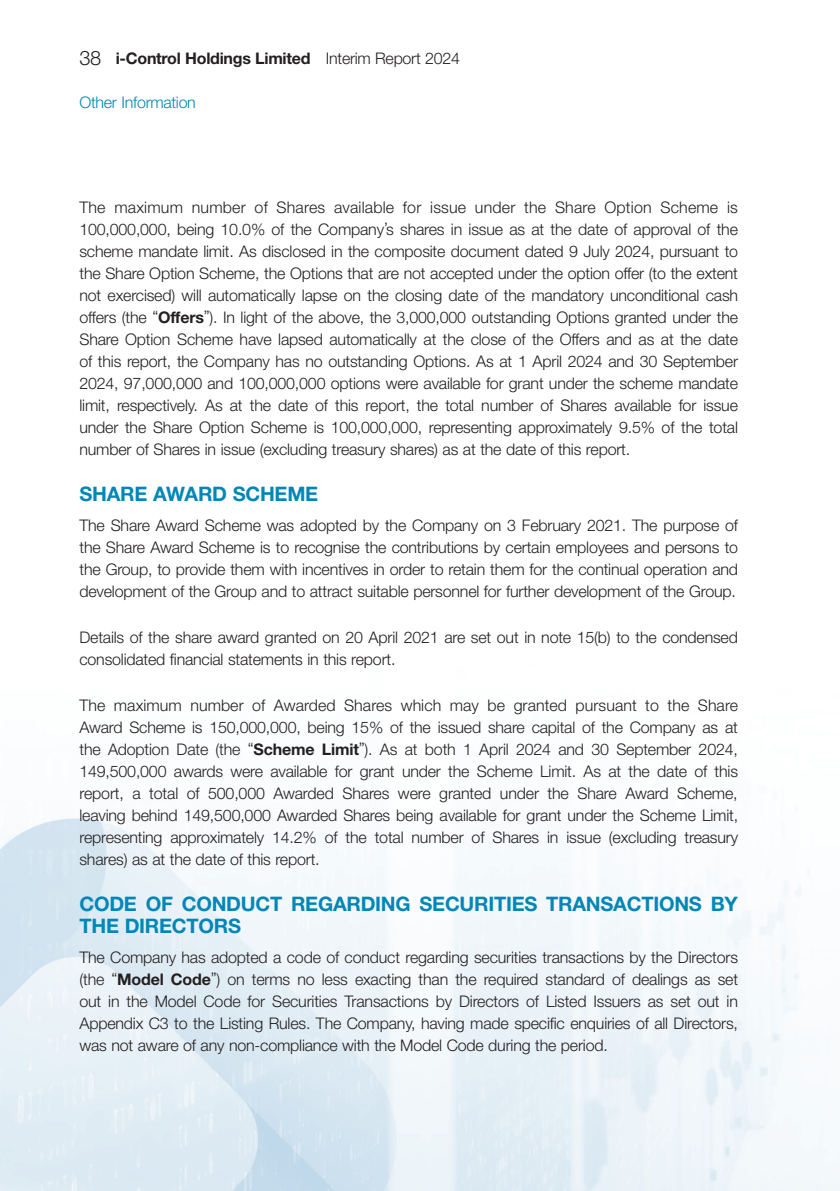
<style>
.page{position:relative;width:840px;height:1191px;background:#fff}
.page>*{position:absolute;margin:0;border:0;box-sizing:border-box;transform-origin:0 0}
.t1{font:700 20px/22px "Helvetica Neue LT Std";letter-spacing:-.01em;color:#0086b7}
.t2{font:300 16px/22px "Helvetica Neue LT Std";letter-spacing:-.01em;color:#231f20;text-align:justify}
.t3{font:700 16px "Helvetica Neue LT Std";letter-spacing:-.015em;color:#231f20}
.t4{font:300 16px "Helvetica Neue LT Std";letter-spacing:-.02em;color:#0086b7}
.s1{font-weight:300;font-size:20px}
.s2{font-weight:300}
.s3{font-weight:700}
</style>
<div class="page">
<img style="left:0;top:818px;width:839px;height:373px">
<p class="t3" style="left:79px;top:48px;width:381px"><span class="s1">38</span> i-Control Holdings Limited <span class="s2">Interim Report 2024</span></p>
<p class="t4" style="left:79px;top:92px;width:118px">Other Information</p>
<p class="t2" style="left:79px;top:196px;width:659px">The maximum number of Shares available for issue under the Share Option Scheme is 100,000,000, being 10.0% of the Company’s shares in issue as at the date of approval of the scheme mandate limit. As disclosed in the composite document dated 9 July 2024, pursuant to the Share Option Scheme, the Options that are not accepted under the option offer (to the extent not exercised) will automatically lapse on the closing date of the mandatory unconditional cash offers (the “<span class="s3">Offers</span>”). In light of the above, the 3,000,000 outstanding Options granted under the Share Option Scheme have lapsed automatically at the close of the Offers and as at the date of this report, the Company has no outstanding Options. As at 1 April 2024 and 30 September 2024, 97,000,000 and 100,000,000 options were available for grant under the scheme mandate limit, respectively. As at the date of this report, the total number of Shares available for issue under the Share Option Scheme is 100,000,000, representing approximately 9.5% of the total number of Shares in issue (excluding treasury shares) as at the date of this report.</p>
<p class="t1" style="left:79px;top:482px;width:240px">SHARE AWARD SCHEME</p>
<p class="t2" style="left:79px;top:514px;width:659px">The Share Award Scheme was adopted by the Company on 3 February 2021. The purpose of the Share Award Scheme is to recognise the contributions by certain employees and persons to the Group, to provide them with incentives in order to retain them for the continual operation and development of the Group and to attract suitable personnel for further development of the Group.</p>
<p class="t2" style="left:79px;top:626px;width:659px">Details of the share award granted on 20 April 2021 are set out in note 15(b) to the condensed consolidated financial statements in this report.</p>
<p class="t2" style="left:79px;top:694px;width:659px">The maximum number of Awarded Shares which may be granted pursuant to the Share Award Scheme is 150,000,000, being 15% of the issued share capital of the Company as at the Adoption Date (the “<span class="s3">Scheme Limit</span>”). As at both 1 April 2024 and 30 September 2024, 149,500,000 awards were available for grant under the Scheme Limit. As at the date of this report, a total of 500,000 Awarded Shares were granted under the Share Award Scheme, leaving behind 149,500,000 Awarded Shares being available for grant under the Scheme Limit, representing approximately 14.2% of the total number of Shares in issue (excluding treasury shares) as at the date of this report.</p>
<p class="t1" style="left:79px;top:892px;width:659px">CODE OF CONDUCT REGARDING SECURITIES TRANSACTIONS BY<br>THE DIRECTORS</p>
<p class="t2" style="left:79px;top:946px;width:659px">The Company has adopted a code of conduct regarding securities transactions by the Directors (the “<span class="s3">Model Code</span>”) on terms no less exacting than the required standard of dealings as set out in the Model Code for Securities Transactions by Directors of Listed Issuers as set out in Appendix C3 to the Listing Rules. The Company, having made specific enquiries of all Directors, was not aware of any non-compliance with the Model Code during the period.</p>
</div>
